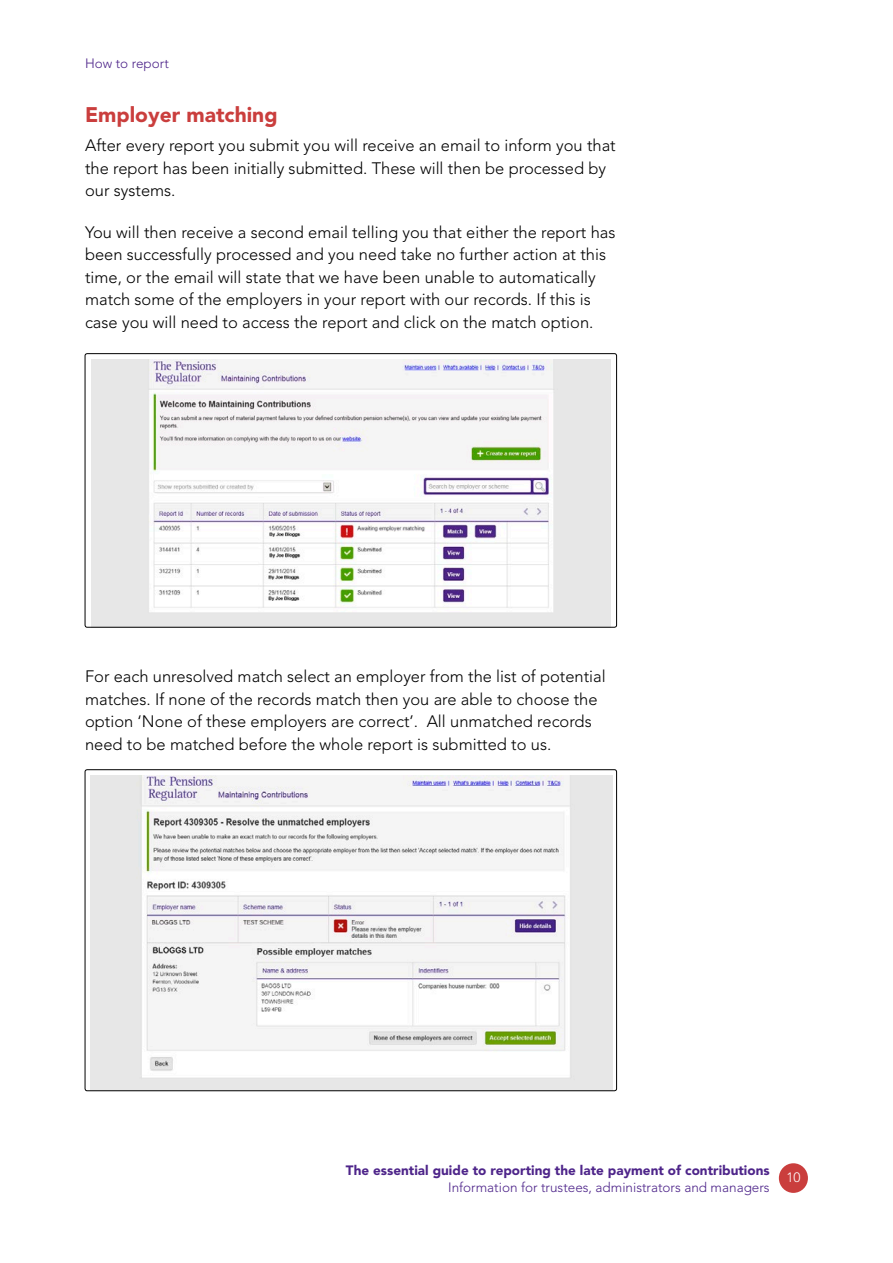
<style>
.page{position:relative;width:893px;height:1263px;background:#fff}
.page>*{position:absolute;margin:0;border:0;box-sizing:border-box;transform-origin:0 0}
.t1{font:900 21px "Avenir LT Std";color:#ca3e3d}
.t2{font:300 16.5px/22.5px "Avenir LT Std";color:#000}
.t3{font:300 13.5px "Avenir LT Std";color:#4e258a}
.t4{font:900 13.5px "Avenir LT Std";color:#4e258a}
.t5{font:300 13.5px "Avenir LT Std";color:#fff}
</style>
<div class="page">
<img style="left:91px;top:359px;width:519px;height:267px">
<div style="left:85px;top:353px;width:532px;height:275px;border:1px solid #000;border-radius:2px"></div>
<img style="left:90px;top:776px;width:522px;height:313px">
<div style="left:779px;top:1163px;width:29px;height:30px;background:#ca3e3d;border-radius:50%"></div>
<p class="t3" style="left:85px;top:55px;width:85px">How to report</p>
<h3 class="t1" style="left:85px;top:102px;width:194px">Employer matching</h3>
<p class="t2" style="left:85px;top:134px;width:532px">After every report you submit you will receive an email to inform you that the report has been initially submitted. These will then be processed by our systems.</p>
<p class="t2" style="left:85px;top:221px;width:532px">You will then receive a second email telling you that either the report has been successfully processed and you need take no further action at this time, or the email will state that we have been unable to automatically match some of the employers in your report with our records. If this is case you will need to access the report and click on the match option.</p>
<p class="t2" style="left:85px;top:665px;width:522px">For each unresolved match select an employer from the list of potential matches. If none of the records match then you are able to choose the option ‘None of these employers are correct’. All unmatched records need to be matched before the whole report is submitted to us.</p>
<p class="t4" style="left:346px;top:1162px;width:425px">The essential guide to reporting the late payment of contributions</p>
<p class="t3" style="left:448px;top:1179px;width:323px">Information for trustees, administrators and managers</p>
<p class="t5" style="left:786px;top:1170px;width:16px">10</p>
</div>
